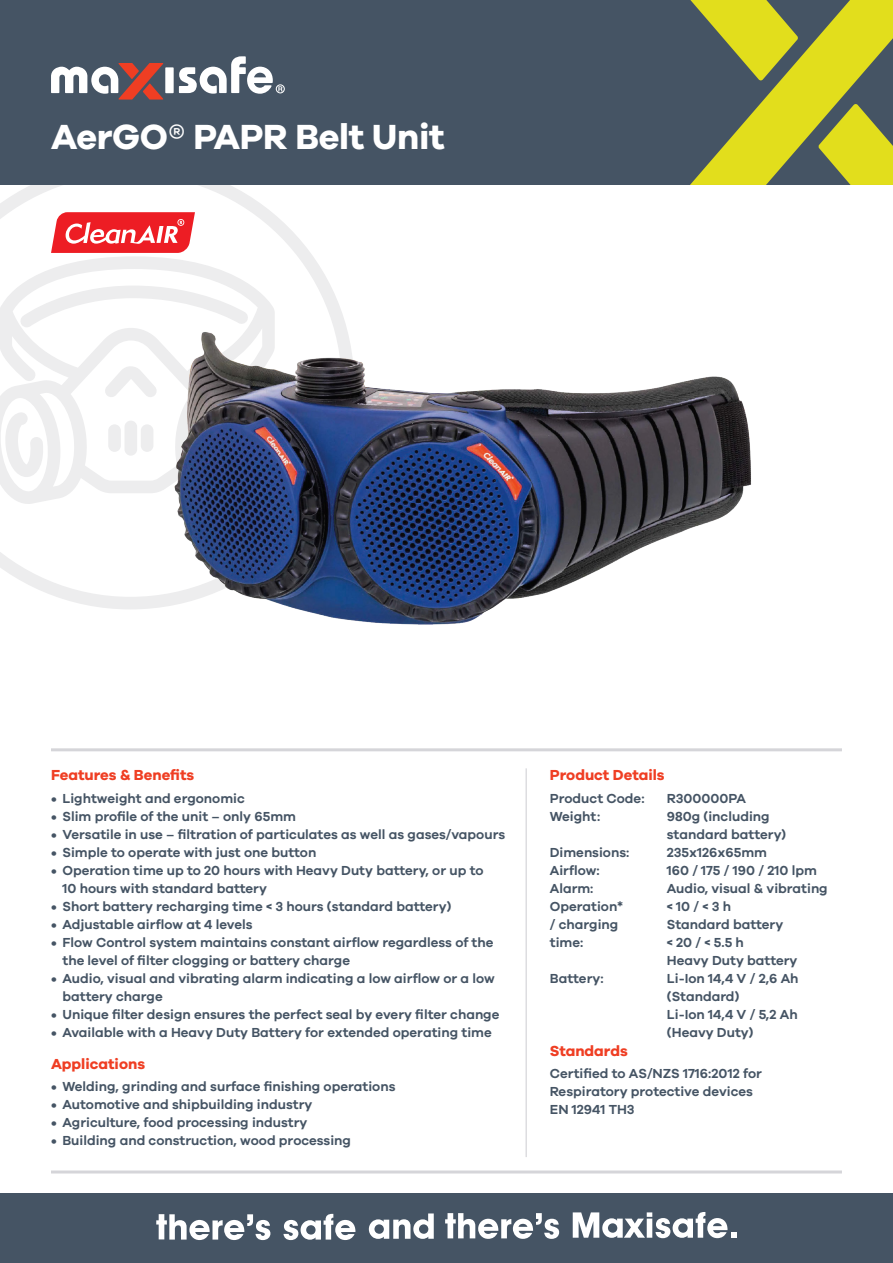
<style>
.page{position:relative;width:893px;height:1263px;background:#fff}
.page>*{position:absolute;margin:0;border:0;box-sizing:border-box;transform-origin:0 0}
.t1{font:700 36px "Galano Grotesque";letter-spacing:-.01em;color:#fff}
.t2{font:700 15px "Galano Grotesque";color:#ef3e23}
.t3{font:600 13.5px/18px "Galano Grotesque";color:#455464}
.s1{font-weight:600}
</style>
<div class="page">
<svg style="left:0;top:185px;width:347px;height:424px"></svg>
<div style="left:0;top:0;width:893px;height:185px;background:#455464"></div>
<svg style="left:690px;top:0;width:203px;height:185px"></svg>
<div style="left:0;top:1194px;width:893px;height:69px;background:#455464"></div>
<hr style="left:51px;top:1170px;width:791px;height:3px;background:#d5d5d9">
<svg style="left:283px;top:1214px;width:72px;height:26px"></svg>
<svg style="left:369px;top:1213px;width:65px;height:26px"></svg>
<svg style="left:445px;top:1213px;width:114px;height:26px"></svg>
<svg style="left:573px;top:1212px;width:164px;height:26px"></svg>
<svg style="left:156px;top:1214px;width:114px;height:26px"></svg>
<hr style="left:51px;top:748px;width:791px;height:3px;background:#d5d5d9">
<hr style="left:526px;top:768px;width:1px;height:389px;background:#d5d5d9">
<svg style="left:51px;top:56px;width:234px;height:44px"></svg>
<img style="left:174px;top:328px;width:577px;height:297px">
<svg style="left:51px;top:212px;width:144px;height:41px"></svg>
<h1 class="t1" style="left:51px;top:114px;width:395px">AerGO<span class="s1">®</span> PAPR Belt Unit</h1>
<p class="t2" style="left:51px;top:766px;width:145px">Features &amp; Benefits</p>
<p class="t3" style="left:51px;top:789px;width:195px">• Lightweight and ergonomic</p>
<p class="t3" style="left:51px;top:807px;width:247px">• Slim profile of the unit – only 65mm</p>
<p class="t3" style="left:51px;top:825px;width:456px">• Versatile in use – filtration of particulates as well as gases/vapours</p>
<p class="t3" style="left:51px;top:843px;width:267px">• Simple to operate with just one button</p>
<p class="t3" style="left:62px;top:861px;width:423px;text-indent:-11px">• Operation time up to 20 hours with Heavy Duty battery, or up to<br>10 hours with standard battery</p>
<p class="t3" style="left:51px;top:897px;width:402px">• Short battery recharging time &lt; 3 hours (standard battery)</p>
<p class="t3" style="left:51px;top:915px;width:203px">• Adjustable airflow at 4 levels</p>
<p class="t3" style="left:62px;top:933px;width:432px;text-indent:-11px">• Flow Control system maintains constant airflow regardless of the the level of filter clogging or battery charge</p>
<p class="t3" style="left:62px;top:969px;width:434px;text-indent:-11px">• Audio, visual and vibrating alarm indicating a low airflow or a low battery charge</p>
<p class="t3" style="left:51px;top:1004px;width:450px">• Unique filter design ensures the perfect seal by every filter change</p>
<p class="t3" style="left:51px;top:1022px;width:442px">• Available with a Heavy Duty Battery for extended operating time</p>
<p class="t2" style="left:51px;top:1054px;width:96px">Applications</p>
<p class="t3" style="left:51px;top:1077px;width:346px">• Welding, grinding and surface finishing operations</p>
<p class="t3" style="left:51px;top:1095px;width:263px">• Automotive and shipbuilding industry</p>
<p class="t3" style="left:51px;top:1113px;width:258px">• Agriculture, food processing industry</p>
<p class="t3" style="left:51px;top:1131px;width:301px">• Building and construction, wood processing</p>
<p class="t2" style="left:550px;top:766px;width:116px">Product Details</p>
<p class="t3" style="left:550px;top:789px;width:96px">Product Code:</p>
<p class="t3" style="left:667px;top:789px;width:81px">R300000PA</p>
<p class="t3" style="left:550px;top:807px;width:52px">Weight:</p>
<p class="t3" style="left:667px;top:807px;width:121px">980g (including standard battery)</p>
<p class="t3" style="left:550px;top:843px;width:81px">Dimensions:</p>
<p class="t3" style="left:667px;top:843px;width:102px">235x126x65mm</p>
<p class="t3" style="left:550px;top:861px;width:51px">Airflow:</p>
<p class="t3" style="left:667px;top:861px;width:151px">160 / 175 / 190 / 210 lpm</p>
<p class="t3" style="left:550px;top:879px;width:45px">Alarm:</p>
<p class="t3" style="left:667px;top:879px;width:162px">Audio, visual &amp; vibrating</p>
<p class="t3" style="left:550px;top:897px;width:75px">Operation*</p>
<p class="t3" style="left:667px;top:897px;width:66px">&lt; 10 / &lt; 3 h</p>
<p class="t3" style="left:550px;top:915px;width:70px">/ charging</p>
<p class="t3" style="left:667px;top:915px;width:118px">Standard battery</p>
<p class="t3" style="left:550px;top:933px;width:35px">time:</p>
<p class="t3" style="left:667px;top:933px;width:132px">&lt; 20 / &lt; 5.5 h<br>Heavy Duty battery</p>
<p class="t3" style="left:550px;top:969px;width:55px">Battery:</p>
<p class="t3" style="left:667px;top:969px;width:133px">Li-Ion 14,4 V / 2,6 Ah (Standard)<br>Li-Ion 14,4 V / 5,2 Ah (Heavy Duty)</p>
<p class="t2" style="left:550px;top:1042px;width:79px">Standards</p>
<p class="t3" style="left:550px;top:1064px;width:214px">Certified to AS/NZS 1716:2012 for<br>Respiratory protective devices<br>EN 12941 TH3</p>
</div>
